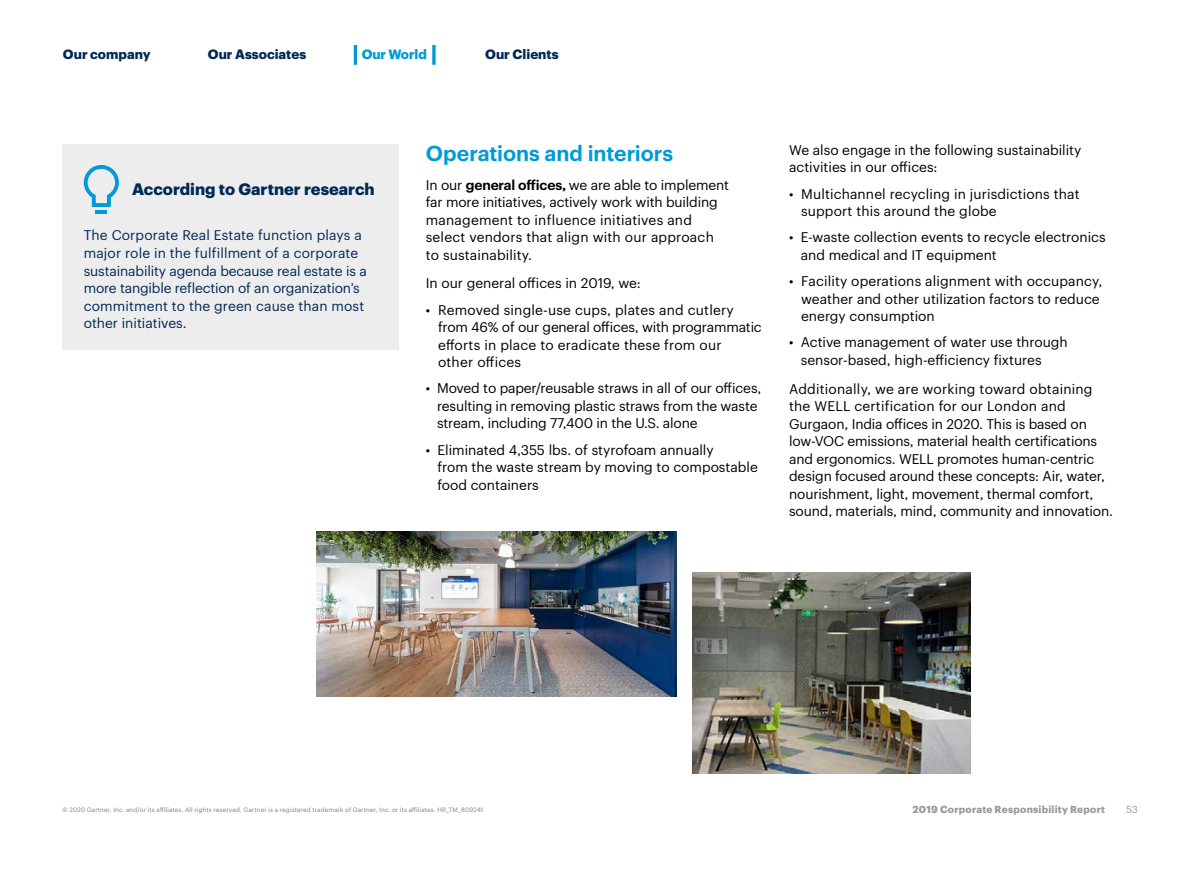
<style>
.page{position:relative;width:1200px;height:875px;background:#fff}
.page>*{position:absolute;margin:0;border:0;box-sizing:border-box;transform-origin:0 0}
.t1{font:600 21.25px "Graphik";letter-spacing:-.005em;color:#009ad7}
.t2{font:700 16.25px "Graphik";color:#002856}
.t3{font:13.75px/17.5px "Graphik";color:#000}
.t4{font:13.75px/17.5px "Graphik";color:#002856}
.t5{font:700 13.25px "Graphik";color:#002856}
.t6{font:700 13.25px "Graphik";letter-spacing:-.01em;color:#009ad7}
.t7{font:700 10px "Graphik";letter-spacing:.025em;color:#999}
.t8{font:10px "Graphik";color:#999}
.t9{font:6.25px "Graphik";letter-spacing:.02em;color:#808080}
.s1{font-weight:600}
</style>
<div class="page">
<hr style="left:354px;top:45px;width:3px;height:20px;background:#009ad7">
<svg style="left:432px;top:45px;width:4px;height:20px"></svg>
<div style="left:62px;top:144px;width:337px;height:205px;background:#ededed"></div>
<svg style="left:84px;top:165px;width:35px;height:42px"></svg>
<hr style="left:95px;top:210px;width:12px;height:4px;background:#009ad7">
<img style="left:692px;top:572px;width:279px;height:201px">
<img style="left:316px;top:532px;width:360px;height:164px">
<p class="t5" style="left:63px;top:44px;width:89px">Our company</p>
<p class="t5" style="left:208px;top:44px;width:100px">Our Associates</p>
<p class="t6" style="left:362px;top:44px;width:67px">Our World</p>
<p class="t5" style="left:485px;top:44px;width:75px">Our Clients</p>
<p class="t2" style="left:132px;top:176px;width:244px">According to Gartner research</p>
<p class="t4" style="left:84px;top:226px;width:285px">The Corporate Real Estate function plays a major role in the fulfillment of a corporate sustainability agenda because real estate is a more tangible reflection of an organization’s commitment to the green cause than most other initiatives.</p>
<h1 class="t1" style="left:426px;top:137px;width:249px">Operations and interiors</h1>
<p class="t3" style="left:426px;top:175px;width:305px">In our <span class="s1">general offices,</span> we are able to implement far more initiatives, actively work with building management to influence initiatives and select vendors that align with our approach to sustainability.</p>
<p class="t3" style="left:426px;top:274px;width:217px">In our general offices in 2019, we:</p>
<p class="t3" style="left:438px;top:300px;width:325px;text-indent:-12px">• Removed single-use cups, plates and cutlery from 46% of our general offices, with programmatic efforts in place to eradicate these from our<br>other offices</p>
<p class="t3" style="left:437px;top:379px;width:326px;text-indent:-11px">• Moved to paper/reusable straws in all of our offices, resulting in removing plastic straws from the waste stream, including 77,400 in the U.S. alone</p>
<p class="t3" style="left:437px;top:440px;width:322px;text-indent:-12px">• Eliminated 4,355 lbs. of styrofoam annually<br>from the waste stream by moving to compostable food containers</p>
<p class="t3" style="left:789px;top:140px;width:294px">We also engage in the following sustainability activities in our offices:</p>
<p class="t3" style="left:801px;top:184px;width:280px;text-indent:-12px">• Multichannel recycling in jurisdictions that support this around the globe</p>
<p class="t3" style="left:801px;top:228px;width:306px;text-indent:-12px">• E-waste collection events to recycle electronics and medical and IT equipment</p>
<p class="t3" style="left:801px;top:271px;width:303px;text-indent:-12px">• Facility operations alignment with occupancy, weather and other utilization factors to reduce energy consumption</p>
<p class="t3" style="left:801px;top:333px;width:268px;text-indent:-12px">• Active management of water use through sensor-based, high-efficiency fixtures</p>
<p class="t3" style="left:789px;top:379px;width:325px">Additionally, we are working toward obtaining the WELL certification for our London and Gurgaon, India offices in 2020. This is based on low-VOC emissions, material health certifications and ergonomics. WELL promotes human-centric design focused around these concepts: Air, water, nourishment, light, movement, thermal comfort, sound, materials, mind, community and innovation.</p>
<p class="t9" style="left:62px;top:805px;width:422px">© 2020 Gartner, Inc. and/or its affiliates. All rights reserved. Gartner is a registered trademark of Gartner, Inc. or its affiliates. HR_TM_809241</p>
<p class="t7" style="left:912px;top:801px;width:194px">2019 Corporate Responsibility Report</p>
<p class="t8" style="left:1126px;top:801px;width:13px">53</p>
</div>
